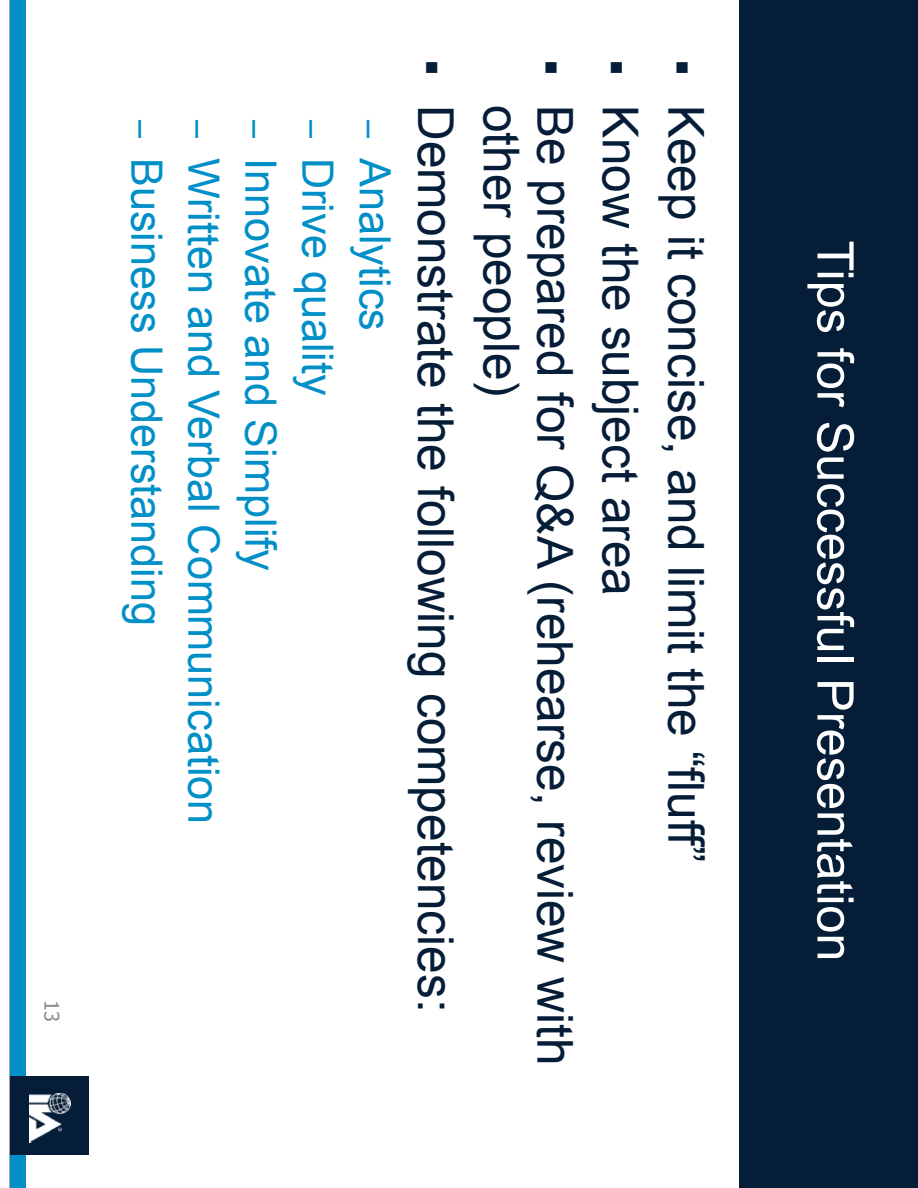
<style>
.page{position:relative;width:918px;height:1188px;background:#fff}
.page>*{position:absolute;margin:0;border:0;box-sizing:border-box;transform-origin:0 0}
.t1{font:50.55px "Arial";color:#fff}
.t2{font:49.65px "Arial";color:#061d38}
.t3{font:49.65px "Arial";color:#061d38}
.t4{font:49.5px "Arial";color:#061d38}
.t5{font:43.2px "Arial";color:#008fc7}
.t6{font:37.2px "Wingdings";color:#061d38}
.t7{font:20.1px "Tahoma";color:#898b90}
.s1{font-size:32.4px}
</style>
<div class="page">
<div style="left:740px;top:0;width:178px;height:1188px;background:#061d38"></div>
<div style="left:10px;top:0;width:16px;height:1188px;background:#008fc7"></div>
<div style="left:10px;top:1076px;width:78px;height:79px;background:#061d38"></div>
<img style="left:30px;top:1093px;width:41px;height:50px">
<p class="t7" style="left:65px;top:1000px;width:23px;rotate:90deg">13</p>
<p class="t5" style="left:175px;top:120px;width:508px;rotate:90deg"><span class="s1">–</span> Business Understanding</p>
<p class="t5" style="left:232px;top:120px;width:706px;rotate:90deg"><span class="s1">–</span> Written and Verbal Communication</p>
<p class="t5" style="left:289px;top:120px;width:452px;rotate:90deg"><span class="s1">–</span> Innovate and Simplify</p>
<p class="t5" style="left:346px;top:120px;width:277px;rotate:90deg"><span class="s1">–</span> Drive quality</p>
<p class="t5" style="left:403px;top:120px;width:212px;rotate:90deg"><span class="s1">–</span> Analytics</p>
<p class="t4" style="left:468px;top:59px;width:954px;rotate:90deg">▪ Demonstrate the following competencies:</p>
<p class="t6" style="left:571px;top:59px;width:19px;rotate:90deg">▪</p>
<p class="t3" style="left:534px;top:105px;width:294px;rotate:90deg">other people)</p>
<p class="t4" style="left:587px;top:105px;width:962px;rotate:90deg">Be prepared for Q&amp;A (rehearse, review with</p>
<p class="t4" style="left:653px;top:59px;width:538px;rotate:90deg">▪ Know the subject area</p>
<p class="t2" style="left:718px;top:59px;width:805px;rotate:90deg">▪ Keep it concise, and limit the “fluff”</p>
<p class="t1" style="left:868px;top:240px;width:723px;rotate:90deg">Tips for Successful Presentation</p>
</div>
